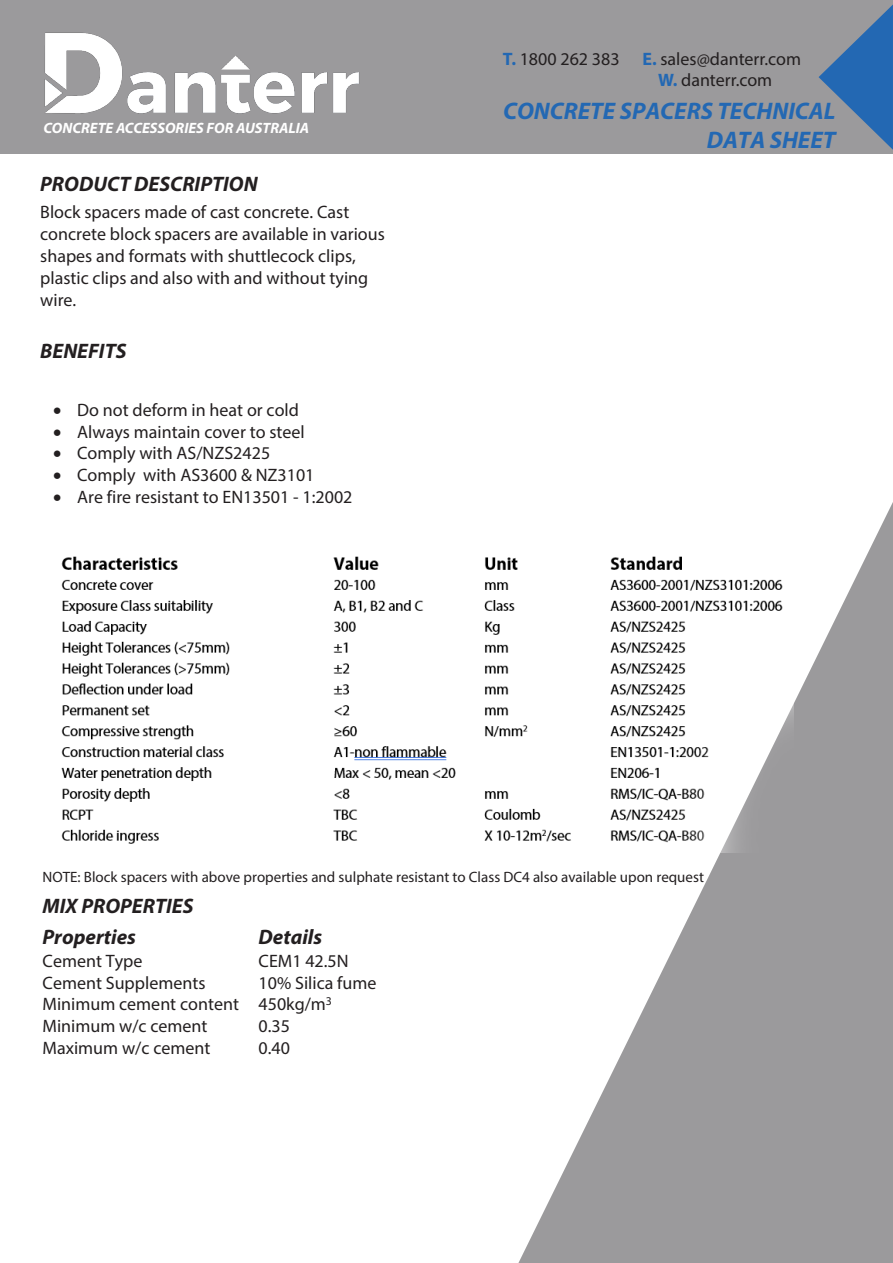
<style>
.page{position:relative;width:893px;height:1263px;background:#fff}
.page>*{position:absolute;margin:0;border:0;box-sizing:border-box;transform-origin:0 0}
.t1{font:italic 700 24px/28.8px "Myriad Pro";color:#2368b3;text-align:right}
.t2{font:italic 700 21px/31px "Myriad Pro";color:#231f20}
.t3{font:18px/21.8px "Myriad Pro";color:#231f20}
.t4{font:15px "Myriad Pro";color:#231f20}
.t5{font:italic 700 15px "Myriad Pro";color:#fff}
.s1{font-weight:700;color:#2368b3}
</style>
<div class="page">
<svg style="left:518px;top:502px;width:375px;height:761px;fill:#9b9a9c"></svg>
<div style="left:0;top:0;width:893px;height:153px;background:#9b9a9c"></div>
<img style="left:44px;top:32px;width:316px;height:82px">
<svg style="left:818px;top:4px;width:75px;height:146px"></svg>
<img style="left:61px;top:542px;width:732px;height:310px">
<p class="t5" style="left:44px;top:119px;width:267px">CONCRETE ACCESSORIES FOR AUSTRALIA</p>
<p class="t2" style="left:40px;top:168px;width:219px">PRODUCT DESCRIPTION</p>
<p class="t3" style="left:40px;top:201px;width:346px">Block spacers made of cast concrete. Cast concrete block spacers are available in various shapes and formats with shuttlecock clips, plastic clips and also with and without tying wire.</p>
<p class="t2" style="left:40px;top:335px;width:88px">BENEFITS</p>
<p class="t3" style="left:53px;top:399px;width:247px">• Do not deform in heat or cold</p>
<p class="t3" style="left:53px;top:420px;width:253px">• Always maintain cover to steel</p>
<p class="t3" style="left:53px;top:442px;width:219px">• Comply with AS/NZS2425</p>
<p class="t3" style="left:53px;top:464px;width:263px">• Comply with AS3600 &amp; NZ3101</p>
<p class="t3" style="left:53px;top:485px;width:301px">• Are fire resistant to EN13501 - 1:2002</p>
<p class="t3" style="left:503px;top:48px;width:118px"><span class="s1">T.</span> 1800 262 383</p>
<p class="t3" style="left:658px;top:48px;width:144px;text-indent:-16px"><span class="s1">E.</span> sales@danterr.com<br><span class="s1">W.</span> danterr.com</p>
<h1 class="t1" style="left:503px;top:96px;width:334px">CONCRETE SPACERS TECHNICAL<br>DATA SHEET</h1>
<p class="t4" style="left:43px;top:867px;width:663px">NOTE: Block spacers with above properties and sulphate resistant to Class DC4 also available upon request</p>
<p class="t2" style="left:43px;top:889px;width:152px">MIX PROPERTIES<br>Properties</p>
<p class="t2" style="left:259px;top:920px;width:65px">Details</p>
<p class="t3" style="left:43px;top:950px;width:101px">Cement Type</p>
<p class="t3" style="left:259px;top:950px;width:92px">CEM1 42.5N</p>
<p class="t3" style="left:43px;top:971px;width:164px">Cement Supplements</p>
<p class="t3" style="left:43px;top:971px;width:335px;text-indent:216px">10% Silica fume<br>Minimum cement content 450kg/m<sup>3<br></sup>Minimum w/c cement</p>
<p class="t3" style="left:259px;top:1015px;width:33px">0.35</p>
<p class="t3" style="left:43px;top:1037px;width:169px">Maximum w/c cement</p>
<p class="t3" style="left:259px;top:1037px;width:33px">0.40</p>
</div>
